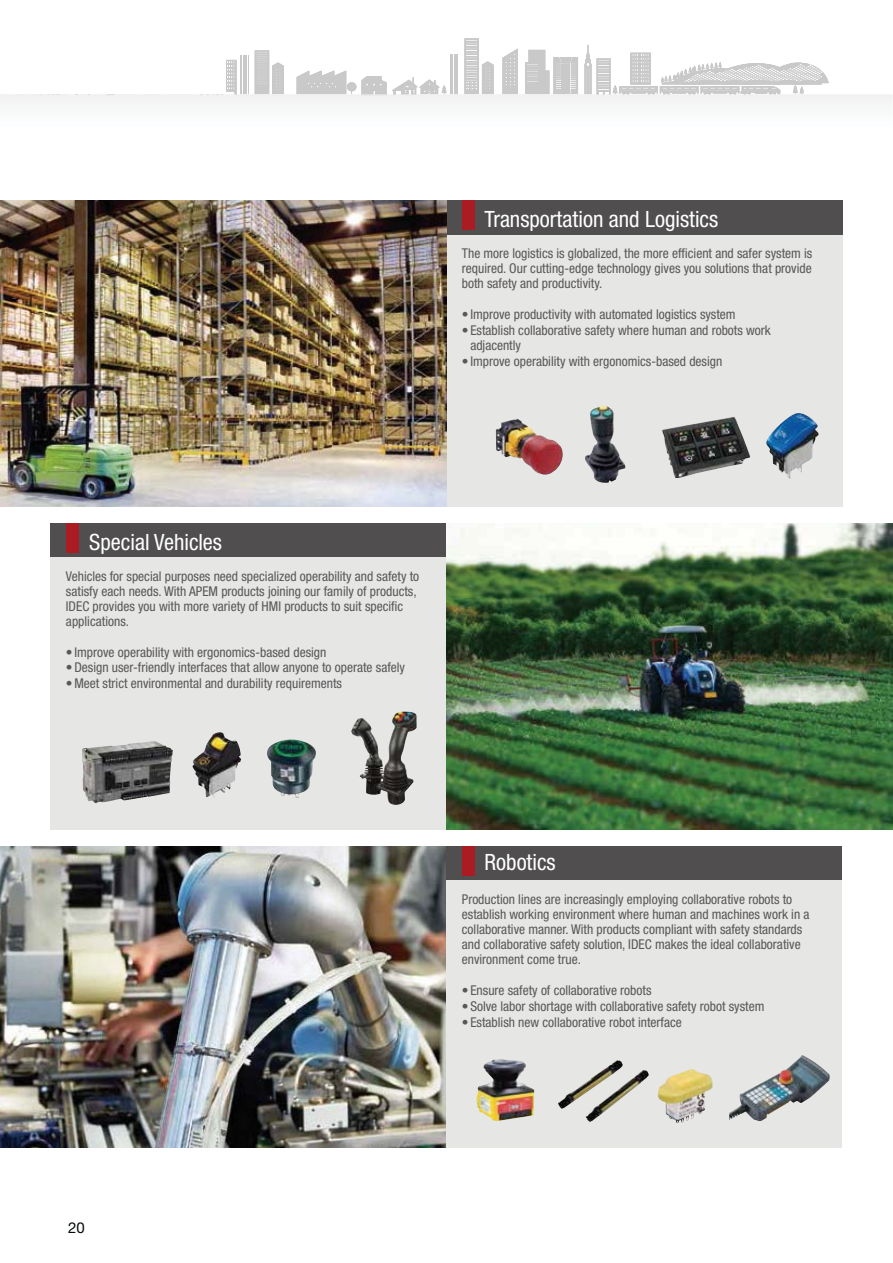
<style>
.page{position:relative;width:893px;height:1263px;background:#fff}
.page>*{position:absolute;margin:0;border:0;box-sizing:border-box;transform-origin:0 0}
.t1{font:condensed 22.5px "Helvetica Neue LT Std";color:#fff}
.t2{font:15px "Helvetica Neue LT Std";color:#040809}
.t3{font:condensed 13.5px/15px "Helvetica Neue LT Std";color:#595757}
</style>
<div class="page">
<hr style="left:241px;top:55px;width:1px;height:41px;background:#c9c9ca">
<hr style="left:240px;top:55px;width:1px;height:41px;background:#c9c9ca">
<hr style="left:244px;top:55px;width:1px;height:41px;background:#c9c9ca">
<hr style="left:243px;top:55px;width:1px;height:41px;background:#c9c9ca">
<hr style="left:245px;top:55px;width:1px;height:41px;background:#c9c9ca">
<hr style="left:248px;top:55px;width:1px;height:41px;background:#c9c9ca">
<hr style="left:247px;top:55px;width:1px;height:41px;background:#c9c9ca">
<div style="left:347px;top:82px;width:9px;height:9px;background:#c9c9ca;border-radius:50%"></div>
<img style="left:0;top:94px;width:892px;height:238px">
<svg style="left:167px;top:94px;width:25px;height:1px"></svg>
<svg style="left:143px;top:94px;width:15px;height:1px"></svg>
<svg style="left:584px;top:45px;width:7px;height:50px"></svg>
<svg style="left:255px;top:50px;width:29px;height:46px"></svg>
<svg style="left:0;top:94px;width:9px;height:2px"></svg>
<svg style="left:525px;top:50px;width:53px;height:45px"></svg>
<svg style="left:502px;top:48px;width:16px;height:47px"></svg>
<svg style="left:361px;top:38px;width:132px;height:58px"></svg>
<svg style="left:297px;top:71px;width:55px;height:25px"></svg>
<svg style="left:75px;top:94px;width:59px;height:2px"></svg>
<svg style="left:15px;top:94px;width:52px;height:2px"></svg>
<svg style="left:200px;top:59px;width:49px;height:37px"></svg>
<svg style="left:597px;top:53px;width:232px;height:42px"></svg>
<img style="left:446px;top:523px;width:446px;height:306px">
<img style="left:0;top:200px;width:448px;height:306px">
<div style="left:447px;top:234px;width:395px;height:272px;background:#e6e6e5"></div>
<div style="left:51px;top:523px;width:395px;height:34px;background:#504e4e"></div>
<div style="left:66px;top:523px;width:12px;height:29px;background:#aa1c21"></div>
<div style="left:51px;top:557px;width:395px;height:272px;background:#e6e6e5"></div>
<img style="left:0;top:846px;width:450px;height:302px">
<div style="left:447px;top:881px;width:395px;height:267px;background:#e6e6e5"></div>
<div style="left:447px;top:846px;width:395px;height:34px;background:#504e4e"></div>
<div style="left:462px;top:846px;width:12px;height:29px;background:#aa1c21"></div>
<div style="left:0;top:0;width:225px;height:94px;background:#fff"></div>
<img style="left:496px;top:419px;width:67px;height:56px">
<img style="left:585px;top:406px;width:41px;height:77px">
<img style="left:766px;top:413px;width:53px;height:66px">
<img style="left:662px;top:417px;width:88px;height:61px">
<img style="left:477px;top:1059px;width:57px;height:62px">
<img style="left:558px;top:1060px;width:91px;height:62px">
<img style="left:657px;top:1069px;width:56px;height:54px">
<img style="left:729px;top:1055px;width:101px;height:66px">
<img style="left:82px;top:741px;width:91px;height:62px">
<img style="left:192px;top:732px;width:49px;height:66px">
<img style="left:267px;top:739px;width:49px;height:59px">
<img style="left:351px;top:711px;width:66px;height:94px">
<div style="left:448px;top:200px;width:395px;height:34px;background:#504e4e"></div>
<div style="left:462px;top:200px;width:12px;height:29px;background:#aa1c21"></div>
<h1 class="t1" style="left:484px;top:211px;width:235px">Transportation and Logistics</h1>
<p class="t3" style="left:462px;top:247px;width:352px;text-align:justify">The more logistics is globalized, the more efficient and safer system is required. Our cutting-edge technology gives you solutions that provide both safety and productivity.</p>
<p class="t3" style="left:462px;top:308px;width:275px">• Improve productivity with automated logistics system</p>
<p class="t3" style="left:470px;top:323px;width:302px;line-height:15.8px;text-indent:-9px">• Establish collaborative safety where human and robots work adjacently</p>
<p class="t3" style="left:462px;top:355px;width:262px">• Improve operability with ergonomics-based design</p>
<h1 class="t1" style="left:89px;top:534px;width:134px">Special Vehicles</h1>
<p class="t3" style="left:66px;top:570px;width:355px">Vehicles for special purposes need specialized operability and safety to satisfy each needs. With APEM products joining our family of products, IDEC provides you with more variety of HMI products to suit specific applications.</p>
<p class="t3" style="left:66px;top:645px;width:262px">• Improve operability with ergonomics-based design</p>
<p class="t3" style="left:66px;top:661px;width:341px">• Design user-friendly interfaces that allow anyone to operate safely</p>
<p class="t3" style="left:66px;top:677px;width:278px">• Meet strict environmental and durability requirements</p>
<h1 class="t1" style="left:484px;top:854px;width:73px">Robotics</h1>
<p class="t3" style="left:462px;top:893px;width:349px">Production lines are increasingly employing collaborative robots to establish working environment where human and machines work in a collaborative manner. With products compliant with safety standards and collaborative safety solution, IDEC makes the ideal collaborative environment come true.</p>
<p class="t3" style="left:462px;top:984px;width:191px">• Ensure safety of collaborative robots</p>
<p class="t3" style="left:462px;top:1000px;width:304px">• Solve labor shortage with collaborative safety robot system</p>
<p class="t3" style="left:462px;top:1015px;width:221px">• Establish new collaborative robot interface</p>
<p class="t2" style="left:68px;top:1219px;width:18px">20</p>
</div>
